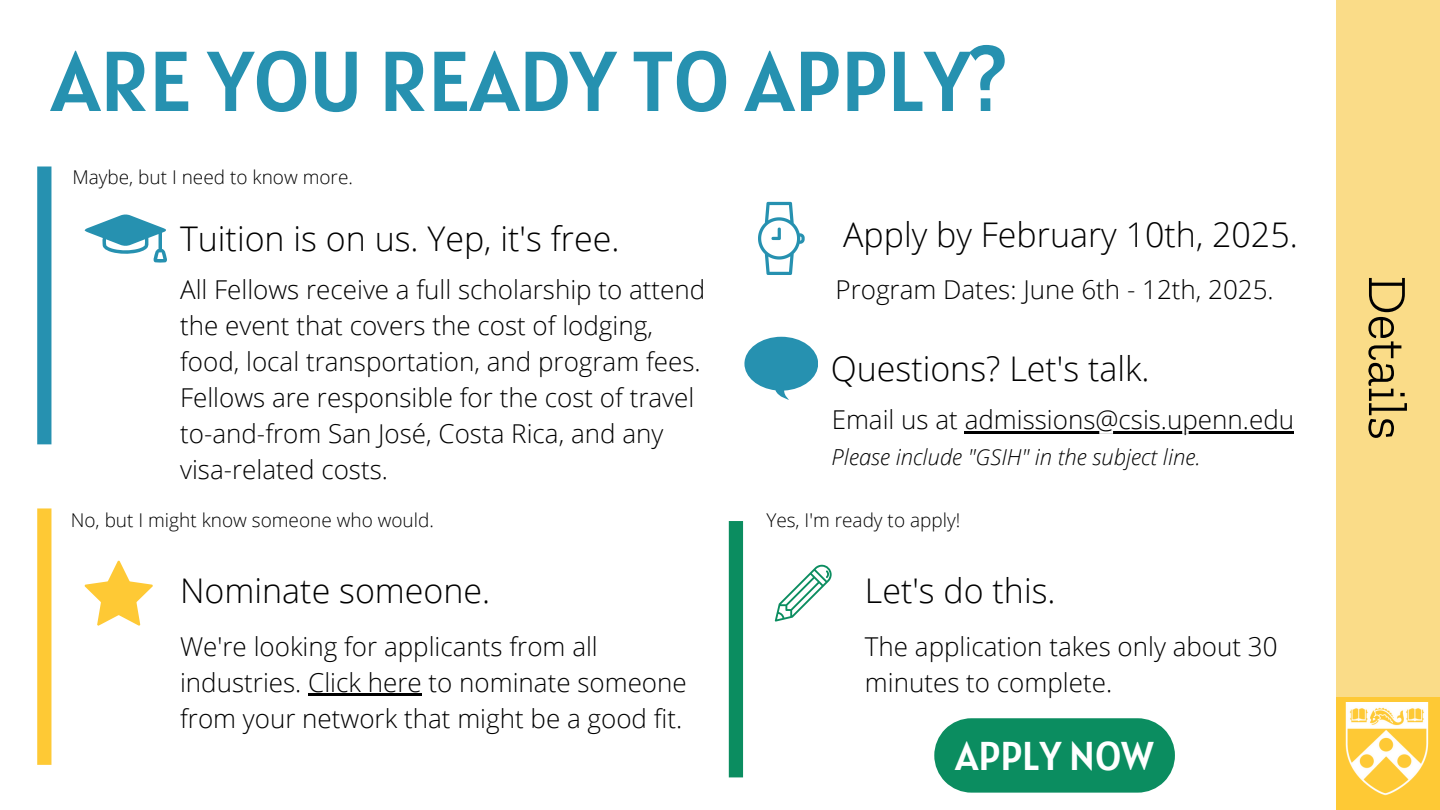
<style>
.page{position:relative;width:1440px;height:810px;background:#fff}
.page>*{position:absolute;margin:0;border:0;box-sizing:border-box;transform-origin:0 0}
.t1{font:85px "Alatsi";color:#2691b0}
.t2{font:300 55.2px "Zilla Slab";color:#000}
.t3{font:40px "Alatsi";color:#fff}
.t4{font:300 34px "Open Sans";color:#000}
.t5{font:300 26px/36px "Open Sans";color:#000}
.t6{font:italic 300 22px "Open Sans";color:#000}
.t7{font:300 19px "Open Sans";color:#000}
</style>
<div class="page">
<svg style="left:85px;top:214px;width:82px;height:49px"></svg>
<svg style="left:758px;top:202px;width:46px;height:73px"></svg>
<svg style="left:85px;top:561px;width:68px;height:65px"></svg>
<svg style="left:744px;top:337px;width:74px;height:63px"></svg>
<div style="left:1336px;top:688px;width:104px;height:122px;background:#fec935"></div>
<img style="left:1345px;top:703px;width:84px;height:93px">
<div style="left:1336px;top:0;width:104px;height:696px;background:#fadc88"></div>
<svg style="left:775px;top:565px;width:57px;height:57px"></svg>
<div style="left:37px;top:167px;width:14px;height:277px;background:#2691b0"></div>
<div style="left:37px;top:508px;width:14px;height:257px;background:#fec935"></div>
<div style="left:729px;top:521px;width:14px;height:256px;background:#0b8d60"></div>
<svg style="left:934px;top:718px;width:241px;height:75px"></svg>
<hr style="left:308px;top:693px;width:114px;height:2px;background:#000">
<hr style="left:965px;top:431px;width:329px;height:2px;background:#000">
<h2 class="t1" style="left:51px;top:26px;width:956px">ARE YOU READY TO APPLY?</h2>
<p class="t7" style="left:72px;top:164px;width:282px">Maybe, but I need to know more.</p>
<h4 class="t4" style="left:180px;top:215px;width:441px">Tuition is on us. Yep, it's free.</h4>
<h5 class="t5" style="left:180px;top:271px;width:527px">All Fellows receive a full scholarship to attend the event that covers the cost of lodging, food, local transportation, and program fees.<br>Fellows are responsible for the cost of travel to-and-from San José, Costa Rica, and any visa-related costs.</h5>
<p class="t4" style="left:843px;top:211px;width:456px">Apply by February 10th, 2025.</p>
<p class="t5" style="left:835px;top:271px;width:440px">Program Dates: June 6th - 12th, 2025.</p>
<h4 class="t4" style="left:831px;top:344px;width:320px">Questions? Let's talk.</h4>
<p class="t5" style="left:832px;top:401px;width:464px">Email us at admissions@csis.upenn.edu</p>
<h5 class="t6" style="left:832px;top:442px;width:370px">Please include "GSIH" in the subject line.</h5>
<p class="t7" style="left:71px;top:507px;width:365px">No, but I might know someone who would.</p>
<h4 class="t7" style="left:766px;top:507px;width:195px">Yes, I'm ready to apply!</h4>
<h5 class="t4" style="left:180px;top:567px;width:312px">Nominate someone.</h5>
<h5 class="t4" style="left:865px;top:567px;width:192px">Let's do this.</h5>
<h6 class="t5" style="left:180px;top:628px;width:508px">We're looking for applicants from all industries. Click here to nominate someone from your network that might be a good fit.</h6>
<h4 class="t5" style="left:865px;top:628px;width:414px">The application takes only about 30 minutes to complete.</h4>
<h4 class="t3" style="left:956px;top:730px;width:200px">APPLY NOW</h4>
<p class="t2" style="left:1421px;top:276px;width:166px;rotate:90deg">Details</p>
</div>
